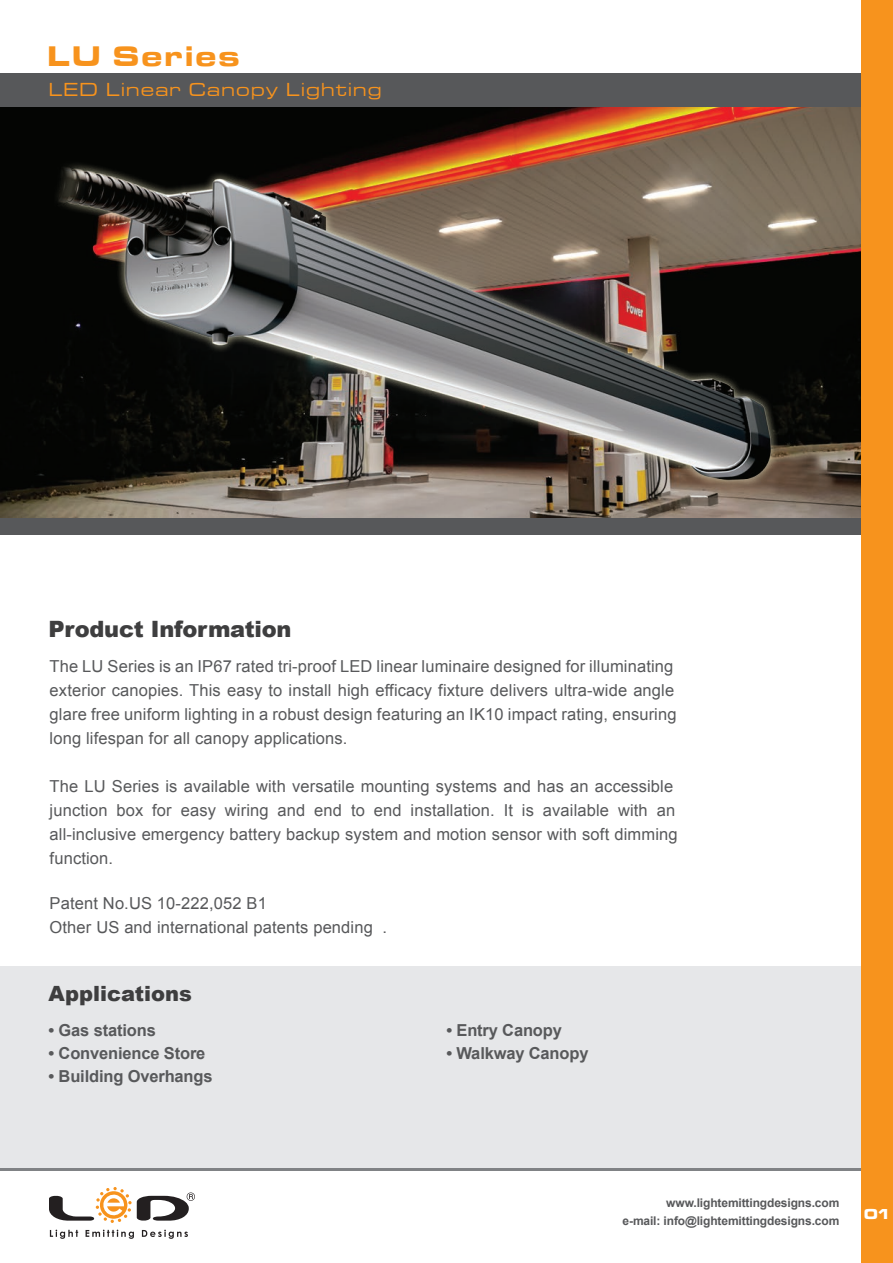
<style>
.page{position:relative;width:893px;height:1263px;background:#fff}
.page>*{position:absolute;margin:0;border:0;box-sizing:border-box;transform-origin:0 0}
.t1{font:29.25px "Microgramma D Bold Exte";letter-spacing:.1em;color:#f7931d}
.t2{font:900 22.5px "Arial";letter-spacing:-.01em;color:#3e3e3f}
.t3{font:900 21px "Arial";color:#3e3e3f}
.t4{font:19.5px "Microgramma D Medi Exte";letter-spacing:.1em;color:#f7931d}
.t5{font:16.5px/24px "Arial";letter-spacing:.01em;color:#58595b}
.t6{font:700 16.5px "Arial";letter-spacing:-.01em;color:#58595b}
.t7{font:16.5px/24px "Arial";letter-spacing:.01em;color:#57585a}
.t8{font:15px "Microgramma D Bold Exte";color:#fff}
.t9{font:700 12px/18px "Arial";letter-spacing:-.01em;color:#57585a;text-align:right}
.s1{color:#58595b}
</style>
<div class="page">
<img style="left:0;top:107px;width:862px;height:411px">
<div style="left:0;top:518px;width:893px;height:16px;background:#57585a"></div>
<hr style="left:0;top:1168px;width:893px;height:3px;background:#808285">
<div style="left:0;top:966px;width:862px;height:202px;background:#e6e7e9"></div>
<div style="left:0;top:73px;width:893px;height:34px;background:#57585a"></div>
<svg style="left:49px;top:1187px;width:146px;height:36px"></svg>
<svg style="left:50px;top:1229px;width:28px;height:10px"></svg>
<svg style="left:86px;top:1229px;width:48px;height:10px"></svg>
<svg style="left:142px;top:1229px;width:46px;height:10px"></svg>
<div style="left:862px;top:0;width:31px;height:1263px;background:#f7931d"></div>
<img style="left:29px;top:107px;width:772px;height:428px">
<h1 class="t1" style="left:48px;top:36px;width:193px">LU Series</h1>
<p class="t4" style="left:49px;top:77px;width:334px">LED Linear Canopy Lighting</p>
<h2 class="t2" style="left:49px;top:612px;width:244px">Product Information</h2>
<p class="t5" style="left:50px;top:655px;width:628px">The LU Series is an IP67 rated tri-proof LED linear luminaire designed for illuminating exterior canopies. This easy to install high efficacy fixture delivers ultra-wide angle glare free uniform lighting in a robust design featuring an IK10 impact rating, ensuring long lifespan for all canopy applications.</p>
<p class="t5" style="left:50px;top:775px;width:629px">The LU Series is available with versatile mounting systems and has an accessible junction box for easy wiring and end to end installation. It is available with an all-inclusive emergency battery backup system and motion sensor with soft dimming function.</p>
<p class="t7" style="left:50px;top:892px;width:339px">Patent No.US 10-222,052 B1<br>Other US and international patents pending <span class="s1">.</span></p>
<p class="t3" style="left:49px;top:978px;width:145px">Applications</p>
<p class="t6" style="left:49px;top:1019px;width:109px">• Gas stations</p>
<p class="t6" style="left:49px;top:1042px;width:158px">• Convenience Store</p>
<p class="t6" style="left:49px;top:1065px;width:166px">• Building Overhangs</p>
<p class="t6" style="left:446px;top:1019px;width:117px">• Entry Canopy</p>
<p class="t6" style="left:446px;top:1042px;width:144px">• Walkway Canopy</p>
<p class="t9" style="left:623px;top:1194px;width:218px">www.lightemittingdesigns.com<br>e-mail: info@lightemittingdesigns.com</p>
<p class="t8" style="left:864px;top:1204px;width:28px">01</p>
</div>
